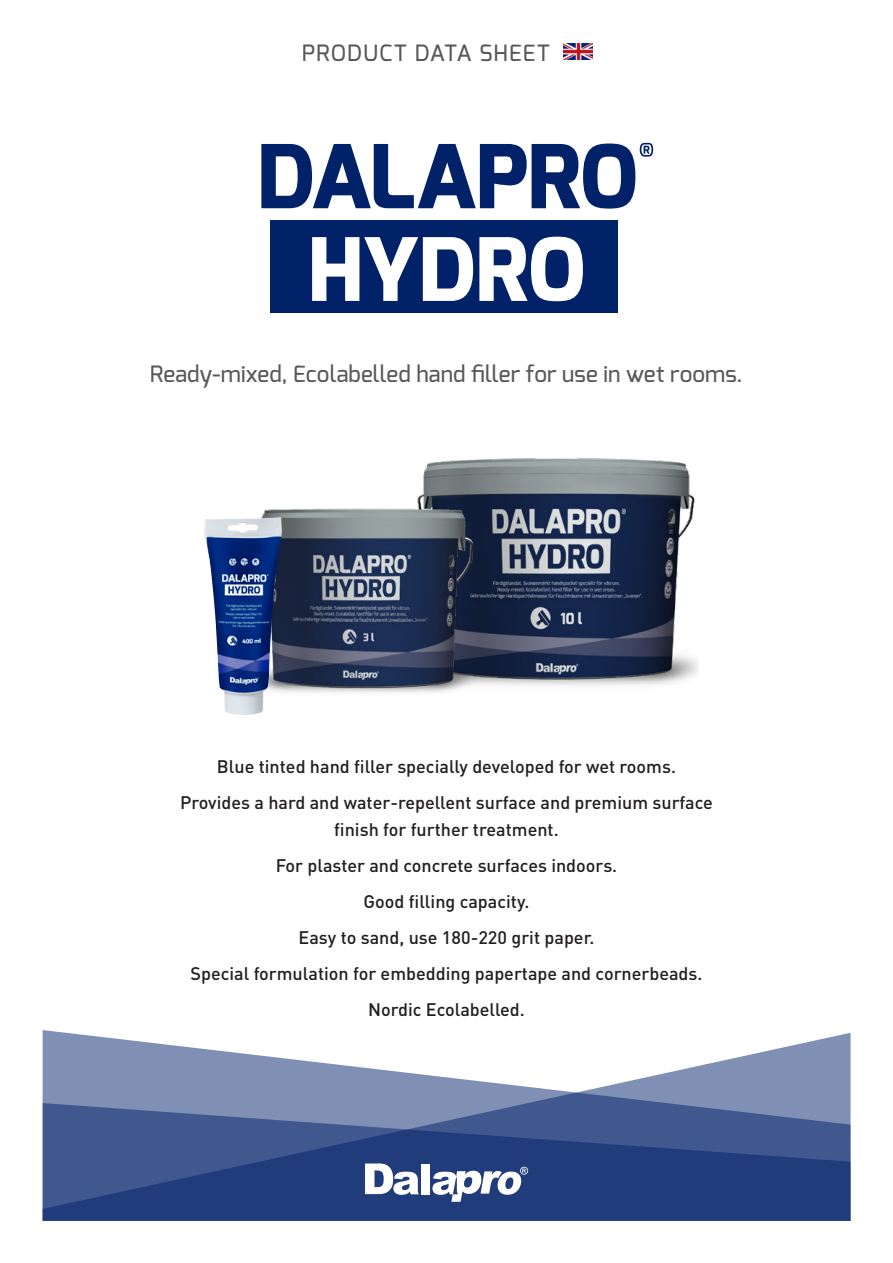
<style>
.page{position:relative;width:893px;height:1263px;background:#fff}
.page>*{position:absolute;margin:0;border:0;box-sizing:border-box;transform-origin:0 0}
.t1{font:800 87.15px "Exo";letter-spacing:-.015em;color:#fff}
.t2{font:500 22.5px "Exo";letter-spacing:.005em;color:#57585a}
.t3{font:500 22.5px "Exo";letter-spacing:.045em;color:#57585a}
.t4{font:500 18px/36px "DIN Pro";color:#231f20;text-align:center}
</style>
<div class="page">
<svg style="left:43px;top:1030px;width:807px;height:73px;fill:#8090b4"></svg>
<svg style="left:43px;top:1103px;width:807px;height:118px;background:#354e87"></svg>
<svg style="left:365px;top:1163px;width:54px;height:32px"></svg>
<div style="left:421px;top:1164px;width:8px;height:30px;background:#fff"></div>
<svg style="left:432px;top:1167px;width:96px;height:35px"></svg>
<div style="left:270px;top:220px;width:347px;height:93px;background:#012169"></div>
<svg style="left:261px;top:143px;width:392px;height:66px"></svg>
<img style="left:564px;top:44px;width:29px;height:15px">
<img style="left:420px;top:458px;width:279px;height:228px">
<img style="left:261px;top:495px;width:215px;height:198px">
<img style="left:204px;top:517px;width:78px;height:198px">
<p class="t3" style="left:302px;top:38px;width:249px">PRODUCT DATA SHEET</p>
<p class="t1" style="left:307px;top:214px;width:279px">HYDRO</p>
<p class="t2" style="left:150px;top:359px;width:594px">Ready-mixed, Ecolabelled hand filler for use in wet rooms.</p>
<p class="t4" style="left:180px;top:748px;width:534px">Blue tinted hand filler specially developed for wet rooms.<br>Provides a hard and water-repellent surface and premium surface</p>
<p class="t4" style="left:190px;top:811px;width:514px">finish for further treatment.<br>For plaster and concrete surfaces indoors.<br>Good filling capacity.<br>Easy to sand, use 180-220 grit paper.<br>Special formulation for embedding papertape and cornerbeads.<br>Nordic Ecolabelled.</p>
</div>
